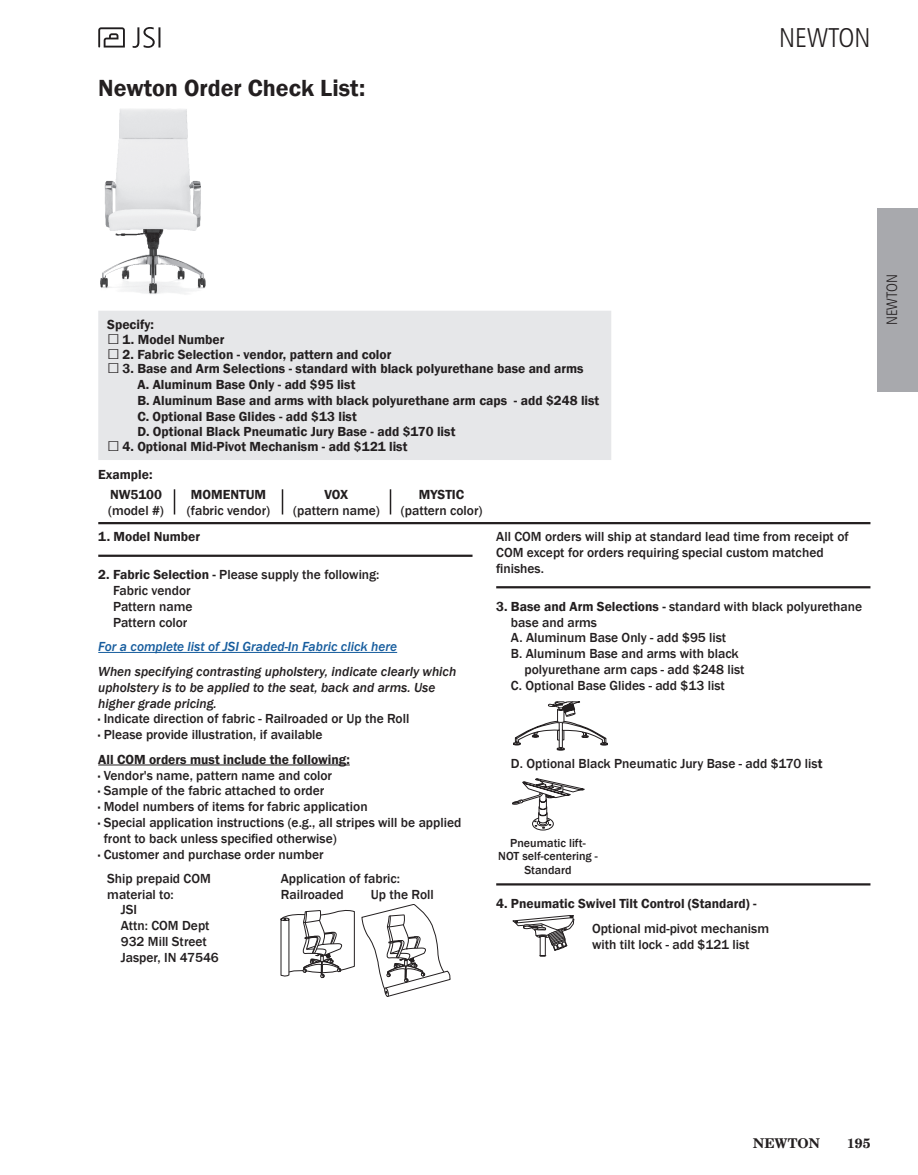
<style>
.page{position:relative;width:918px;height:1175px;background:#fff}
.page>*{position:absolute;margin:0;border:0;box-sizing:border-box;transform-origin:0 0}
.t1{font:300 condensed 27px "Frutiger";color:#231f20}
.Order_Check_List_Hea{font:600 24px "Franklin Gothic";color:#231f20}
.t2{font:300 condensed 15px "Frutiger";color:#231f20}
.Order_Checklist_Text{font:500 13.5px/15.8px "Franklin Gothic";color:#231f20}
.Order_Check_List_Hea-2{font:600 13.5px/15.8px "Franklin Gothic";color:#231f20}
.Order_Checklist_Text-2{font:italic 500 13.5px/15.8px "Franklin Gothic";color:#231f20}
.Order_Checklist_Text-3{font:600 13.5px "Franklin Gothic";color:#231f20}
.Order_Check_List_Hea-3{font:500 13.5px/15.8px "Franklin Gothic";color:#231f20;text-align:center}
.Order_Checklist_Text-4{font:italic 500 13.5px "Franklin Gothic";color:#175d9e}
.t3{font:700 13.5px "New Century Schlbk";color:#231f20}
.Order_Checklist_Text-5{font:500 12px/13.5px "Franklin Gothic";color:#231f20;text-align:center}
.s1{font-weight:500;font-size:21px}
.s2{font-weight:600}
.s3{font-weight:600;font-style:normal}
.s4{font-style:normal}
</style>
<div class="page">
<div style="left:878px;top:208px;width:40px;height:184px;background:#a8a9ad"></div>
<svg style="left:133px;top:27px;width:27px;height:21px"></svg>
<svg style="left:98px;top:27px;width:27px;height:21px"></svg>
<hr style="left:98px;top:522px;width:772px;height:2px;background:#231f20">
<div style="left:98px;top:311px;width:513px;height:149px;background:#e6e7e9"></div>
<svg style="left:174px;top:489px;width:1px;height:25px"></svg>
<svg style="left:282px;top:489px;width:1px;height:25px"></svg>
<svg style="left:390px;top:489px;width:1px;height:25px"></svg>
<img style="left:100px;top:109px;width:106px;height:185px">
<hr style="left:98px;top:554px;width:375px;height:3px;background:#231f20">
<hr style="left:98px;top:652px;width:299px;height:1px;background:#175d9e">
<hr style="left:98px;top:764px;width:252px;height:1px;background:#231f20">
<svg style="left:281px;top:904px;width:169px;height:92px"></svg>
<hr style="left:496px;top:586px;width:374px;height:2px;background:#231f20">
<hr style="left:496px;top:883px;width:374px;height:2px;background:#231f20">
<svg style="left:513px;top:701px;width:95px;height:49px"></svg>
<svg style="left:512px;top:778px;width:72px;height:52px"></svg>
<svg style="left:513px;top:915px;width:61px;height:41px"></svg>
<p class="Order_Check_List_Hea" style="left:98px;top:73px;width:268px">Newton Order Check List:</p>
<h1 class="t1" style="left:779px;top:23px;width:93px">NEWTON</h1>
<p class="Order_Check_List_Hea-2" style="left:107px;top:317px;width:48px">Specify:</p>
<p class="Order_Check_List_Hea-2" style="left:107px;top:332px;width:119px"><span class="s1">□</span> 1. Model Number</p>
<p class="Order_Check_List_Hea-2" style="left:107px;top:346px;width:286px"><span class="s1">□</span> 2. Fabric Selection - vendor, pattern and color</p>
<p class="Order_Check_List_Hea-2" style="left:137px;top:361px;width:464px;text-indent:-30px"><span class="s1">□</span> 3. Base and Arm Selections - standard with black polyurethane base and arms<br>A. Aluminum Base Only - add $95 list<br>B. Aluminum Base and arms with black polyurethane arm caps - add $248 list C. Optional Base Glides - add $13 list<br>D. Optional Black Pneumatic Jury Base - add $170 list</p>
<p class="Order_Check_List_Hea-2" style="left:107px;top:439px;width:302px"><span class="s1">□</span> 4. Optional Mid-Pivot Mechanism - add $121 list</p>
<p class="Order_Check_List_Hea-2" style="left:98px;top:466px;width:56px">Example:</p>
<p class="Order_Check_List_Hea-3" style="left:108px;top:486px;width:57px;text-align:left"><span class="s2">NW5100 </span>(model #)</p>
<p class="Order_Check_List_Hea-3" style="left:187px;top:486px;width:85px"><span class="s2">MOMENTUM </span>(fabric vendor)</p>
<p class="Order_Check_List_Hea-3" style="left:293px;top:486px;width:88px"><span class="s2">VOX<br></span>(pattern name)</p>
<p class="Order_Check_List_Hea-3" style="left:401px;top:486px;width:83px"><span class="s2">MYSTIC </span>(pattern color)</p>
<p class="Order_Checklist_Text-3" style="left:98px;top:528px;width:103px">1. Model Number</p>
<p class="Order_Checklist_Text" style="left:113px;top:567px;width:268px;text-indent:-15px"><span class="s2">2. Fabric Selection -</span> Please supply the following:<br>Fabric vendor<br>Pattern name<br>Pattern color</p>
<p class="Order_Checklist_Text-4" style="left:98px;top:638px;width:300px">For a complete list of JSI Graded-In Fabric click here</p>
<p class="Order_Checklist_Text-2" style="left:98px;top:664px;width:360px">When specifying contrasting upholstery, indicate clearly which upholstery is to be applied to the seat, back and arms. Use higher grade pricing.<br><span class="s3">·</span> <span class="s4">Indicate direction of fabric - Railroaded or Up the Roll<br></span><span class="s3">·</span> <span class="s4">Please provide illustration, if available</span></p>
<p class="Order_Checklist_Text-3" style="left:98px;top:751px;width:253px">All COM orders must include the following:</p>
<p class="Order_Checklist_Text" style="left:98px;top:767px;width:235px"><span class="s2">·</span> Vendor's name, pattern name and color</p>
<p class="Order_Checklist_Text" style="left:98px;top:783px;width:228px"><span class="s2">·</span> Sample of the fabric attached to order</p>
<p class="Order_Checklist_Text" style="left:98px;top:799px;width:271px"><span class="s2">·</span> Model numbers of items for fabric application</p>
<p class="Order_Checklist_Text" style="left:104px;top:814px;width:359px;text-indent:-5px"><span class="s2">·</span> Special application instructions (e.g., all stripes will be applied front to back unless specified otherwise)</p>
<p class="Order_Checklist_Text" style="left:98px;top:846px;width:227px"><span class="s2">·</span> Customer and purchase order number</p>
<p class="Order_Checklist_Text" style="left:107px;top:870px;width:105px">Ship prepaid COM</p>
<p class="Order_Checklist_Text" style="left:107px;top:886px;width:68px">material to:</p>
<p class="Order_Checklist_Text" style="left:121px;top:902px;width:18px">JSI</p>
<p class="Order_Checklist_Text" style="left:121px;top:918px;width:90px">Attn: COM Dept</p>
<p class="Order_Checklist_Text" style="left:121px;top:933px;width:88px">932 Mill Street</p>
<p class="Order_Checklist_Text" style="left:121px;top:949px;width:100px">Jasper, IN 47546</p>
<p class="Order_Checklist_Text" style="left:496px;top:529px;width:354px">All COM orders will ship at standard lead time from receipt of<br>COM except for orders requiring special custom matched finishes.</p>
<p class="Order_Checklist_Text" style="left:496px;top:598px;width:368px"><span class="s2">3. Base and Arm Selections -</span> standard with black polyurethane</p>
<p class="Order_Checklist_Text" style="left:511px;top:614px;width:88px">base and arms</p>
<p class="Order_Checklist_Text" style="left:511px;top:630px;width:217px">A. Aluminum Base Only - add $95 list</p>
<p class="Order_Checklist_Text" style="left:511px;top:646px;width:229px">B. Aluminum Base and arms with black</p>
<p class="Order_Checklist_Text" style="left:524px;top:661px;width:222px">polyurethane arm caps - add $248 list</p>
<p class="Order_Checklist_Text" style="left:511px;top:677px;width:215px">C. Optional Base Glides - add $13 list</p>
<p class="Order_Checklist_Text" style="left:511px;top:756px;width:313px">D. Optional Black Pneumatic Jury Base - add $170 lis<span class="s2">t</span></p>
<p class="Order_Checklist_Text-5" style="left:498px;top:836px;width:101px">Pneumatic lift-<br>NOT self-centering -<br>Standard</p>
<p class="Order_Checklist_Text-3" style="left:496px;top:895px;width:262px">4. Pneumatic Swivel Tilt Control (Standard) -</p>
<p class="Order_Checklist_Text" style="left:592px;top:920px;width:179px">Optional mid-pivot mechanism with tilt lock - add $121 list</p>
<p class="Order_Checklist_Text" style="left:281px;top:870px;width:121px">Application of fabric:<br>Railroaded</p>
<p class="Order_Checklist_Text" style="left:371px;top:886px;width:65px">Up the Roll</p>
<p class="t2" style="left:883px;top:325px;width:52px;rotate:-90deg">NEWTON</p>
<p class="t3" style="left:753px;top:1134px;width:68px">NEWTON</p>
<p class="t3" style="left:847px;top:1134px;width:25px">195</p>
</div>
